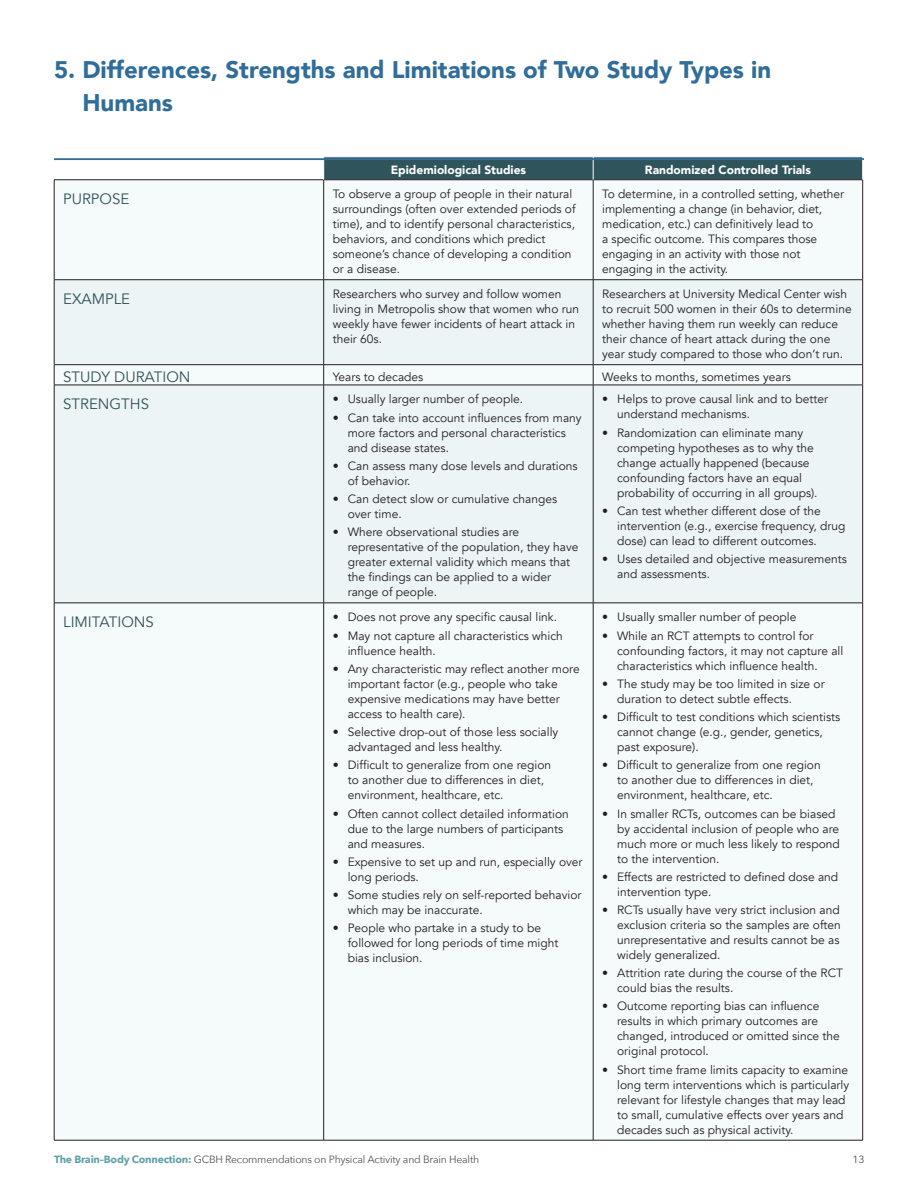
<style>
.page{position:relative;width:918px;height:1188px;background:#fff}
.page>*{position:absolute;margin:0;border:0;box-sizing:border-box;transform-origin:0 0}
.t1{font:900 24px/33px "Avenir";color:#306d99}
.t2{font:15px "Avenir";color:#2f545b}
.t3{font:12px/15px "Avenir";color:#231f20}
.t4{font:900 12px "Avenir";color:#fff}
.t5{font:10.5px "Avenir Next";letter-spacing:-.02em;color:#515351}
.s1{font-weight:700;color:#64a1ad}
</style>
<div class="page">
<svg style="left:55px;top:280px;width:807px;height:323px;background:#ebf3f4"></svg>
<hr style="left:54px;top:180px;width:270px;height:1px;background:#231f20">
<hr style="left:54px;top:180px;width:1px;height:100px;background:#231f20">
<hr style="left:324px;top:180px;width:269px;height:1px;background:#231f20">
<hr style="left:323px;top:180px;width:1px;height:100px;background:#231f20">
<hr style="left:593px;top:180px;width:270px;height:1px;background:#231f20">
<hr style="left:593px;top:180px;width:1px;height:100px;background:#231f20">
<hr style="left:862px;top:180px;width:1px;height:100px;background:#231f20">
<hr style="left:54px;top:279px;width:270px;height:1px;background:#231f20">
<hr style="left:54px;top:280px;width:1px;height:84px;background:#231f20">
<hr style="left:324px;top:279px;width:269px;height:1px;background:#231f20">
<hr style="left:323px;top:280px;width:1px;height:84px;background:#231f20">
<hr style="left:593px;top:279px;width:270px;height:1px;background:#231f20">
<hr style="left:593px;top:280px;width:1px;height:84px;background:#231f20">
<hr style="left:862px;top:280px;width:1px;height:84px;background:#231f20">
<hr style="left:54px;top:364px;width:270px;height:1px;background:#231f20">
<svg style="left:54px;top:365px;width:1px;height:20px"></svg>
<hr style="left:324px;top:364px;width:269px;height:1px;background:#231f20">
<svg style="left:323px;top:365px;width:1px;height:20px"></svg>
<hr style="left:593px;top:364px;width:270px;height:1px;background:#231f20">
<svg style="left:593px;top:365px;width:1px;height:20px"></svg>
<svg style="left:862px;top:365px;width:1px;height:20px"></svg>
<hr style="left:54px;top:385px;width:270px;height:1px;background:#231f20">
<hr style="left:54px;top:385px;width:1px;height:218px;background:#231f20">
<hr style="left:324px;top:385px;width:269px;height:1px;background:#231f20">
<hr style="left:323px;top:385px;width:1px;height:218px;background:#231f20">
<hr style="left:593px;top:385px;width:270px;height:1px;background:#231f20">
<hr style="left:593px;top:385px;width:1px;height:218px;background:#231f20">
<hr style="left:862px;top:385px;width:1px;height:218px;background:#231f20">
<hr style="left:54px;top:603px;width:1px;height:537px;background:#231f20">
<hr style="left:323px;top:603px;width:1px;height:537px;background:#231f20">
<hr style="left:593px;top:603px;width:1px;height:537px;background:#231f20">
<hr style="left:862px;top:603px;width:1px;height:537px;background:#231f20">
<hr style="left:54px;top:603px;width:270px;height:1px;background:#231f20">
<hr style="left:324px;top:603px;width:269px;height:1px;background:#231f20">
<hr style="left:593px;top:603px;width:270px;height:1px;background:#231f20">
<hr style="left:54px;top:1140px;width:270px;height:1px;background:#231f20">
<hr style="left:324px;top:1140px;width:269px;height:1px;background:#231f20">
<hr style="left:593px;top:1140px;width:270px;height:1px;background:#231f20">
<svg style="left:323px;top:157px;width:540px;height:23px;background:#33565d"></svg>
<hr style="left:54px;top:158px;width:810px;height:2px;background:#306d99">
<h1 class="t1" style="left:82px;top:53px;width:690px;text-indent:-28px">5. Differences, Strengths and Limitations of Two Study Types in<br>Humans</h1>
<p class="t4" style="left:391px;top:160px;width:137px">Epidemiological Studies</p>
<p class="t4" style="left:645px;top:160px;width:167px">Randomized Controlled Trials</p>
<p class="t2" style="left:63px;top:190px;width:68px">PURPOSE</p>
<p class="t3" style="left:333px;top:187px;width:244px">To observe a group of people in their natural surroundings (often over extended periods of time), and to identify personal characteristics, behaviors, and conditions which predict someone’s chance of developing a condition or a disease.</p>
<p class="t3" style="left:602px;top:187px;width:243px">To determine, in a controlled setting, whether implementing a change (in behavior, diet, medication, etc.) can definitively lead to<br>a specific outcome. This compares those engaging in an activity with those not engaging in the activity.</p>
<p class="t2" style="left:63px;top:290px;width:68px">EXAMPLE</p>
<p class="t3" style="left:333px;top:287px;width:248px">Researchers who survey and follow women living in Metropolis show that women who run weekly have fewer incidents of heart attack in their 60s.</p>
<p class="t3" style="left:602px;top:287px;width:251px">Researchers at University Medical Center wish to recruit 500 women in their 60s to determine whether having them run weekly can reduce their chance of heart attack during the one year study compared to those who don’t run.</p>
<p class="t2" style="left:63px;top:368px;width:129px">STUDY DURATION</p>
<p class="t3" style="left:333px;top:369px;width:92px">Years to decades</p>
<p class="t3" style="left:602px;top:369px;width:190px">Weeks to months, sometimes years</p>
<p class="t2" style="left:63px;top:395px;width:87px">STRENGTHS</p>
<p class="t3" style="left:333px;top:392px;width:192px">• Usually larger number of people.</p>
<p class="t3" style="left:348px;top:410px;width:236px;text-indent:-15px">• Can take into account influences from many more factors and personal characteristics and disease states.</p>
<p class="t3" style="left:348px;top:458px;width:232px;text-indent:-15px">• Can assess many dose levels and durations of behavior.</p>
<p class="t3" style="left:348px;top:492px;width:211px;text-indent:-15px">• Can detect slow or cumulative changes over time.</p>
<p class="t3" style="left:348px;top:525px;width:232px;text-indent:-15px">• Where observational studies are representative of the population, they have greater external validity which means that the findings can be applied to a wider range of people.</p>
<p class="t3" style="left:617px;top:392px;width:212px;text-indent:-15px">• Helps to prove causal link and to better understand mechanisms.</p>
<p class="t3" style="left:617px;top:425px;width:202px;text-indent:-15px">• Randomization can eliminate many competing hypotheses as to why the change actually happened (because confounding factors have an equal probability of occurring in all groups).</p>
<p class="t3" style="left:617px;top:503px;width:230px;text-indent:-15px">• Can test whether different dose of the intervention (e.g., exercise frequency, drug dose) can lead to different outcomes.</p>
<p class="t3" style="left:617px;top:552px;width:231px;text-indent:-15px">• Uses detailed and objective measurements and assessments.</p>
<p class="t2" style="left:63px;top:613px;width:92px">LIMITATIONS</p>
<p class="t3" style="left:333px;top:610px;width:226px">• Does not prove any specific causal link.</p>
<p class="t3" style="left:348px;top:628px;width:217px;text-indent:-15px">• May not capture all characteristics which influence health.</p>
<p class="t3" style="left:348px;top:661px;width:233px;text-indent:-15px">• Any characteristic may reflect another more important factor (e.g., people who take expensive medications may have better access to health care).</p>
<p class="t3" style="left:348px;top:725px;width:212px;text-indent:-15px">• Selective drop-out of those less socially advantaged and less healthy.</p>
<p class="t3" style="left:348px;top:758px;width:205px;text-indent:-15px">• Difficult to generalize from one region to another due to differences in diet, environment, healthcare, etc.</p>
<p class="t3" style="left:348px;top:806px;width:223px;text-indent:-15px">• Often cannot collect detailed information due to the large numbers of participants and measures.</p>
<p class="t3" style="left:348px;top:854px;width:236px;text-indent:-15px">• Expensive to set up and run, especially over long periods.</p>
<p class="t3" style="left:348px;top:888px;width:235px;text-indent:-15px">• Some studies rely on self-reported behavior which may be inaccurate.</p>
<p class="t3" style="left:348px;top:921px;width:212px;text-indent:-15px">• People who partake in a study to be followed for long periods of time might bias inclusion.</p>
<p class="t3" style="left:602px;top:610px;width:196px">• Usually smaller number of people</p>
<p class="t3" style="left:617px;top:628px;width:228px;text-indent:-15px">• While an RCT attempts to control for confounding factors, it may not capture all characteristics which influence health.</p>
<p class="t3" style="left:617px;top:676px;width:209px;text-indent:-15px">• The study may be too limited in size or duration to detect subtle effects.</p>
<p class="t3" style="left:617px;top:710px;width:225px;text-indent:-15px">• Difficult to test conditions which scientists cannot change (e.g., gender, genetics, past exposure).</p>
<p class="t3" style="left:617px;top:758px;width:205px;text-indent:-15px">• Difficult to generalize from one region to another due to differences in diet, environment, healthcare, etc.</p>
<p class="t3" style="left:617px;top:806px;width:224px;text-indent:-15px">• In smaller RCTs, outcomes can be biased by accidental inclusion of people who are much more or much less likely to respond to the intervention.</p>
<p class="t3" style="left:617px;top:869px;width:223px;text-indent:-15px">• Effects are restricted to defined dose and intervention type.</p>
<p class="t3" style="left:617px;top:903px;width:225px;text-align:justify;text-indent:-15px">• RCTs usually have very strict inclusion and exclusion criteria so the samples are often unrepresentative and results cannot be as widely generalized.</p>
<p class="t3" style="left:617px;top:966px;width:227px;text-indent:-15px">• Attrition rate during the course of the RCT could bias the results.</p>
<p class="t3" style="left:617px;top:999px;width:224px;text-indent:-15px">• Outcome reporting bias can influence results in which primary outcomes are changed, introduced or omitted since the original protocol.</p>
<p class="t3" style="left:617px;top:1062px;width:234px;text-indent:-15px">• Short time frame limits capacity to examine long term interventions which is particularly relevant for lifestyle changes that may lead to small, cumulative effects over years and decades such as physical activity.</p>
<p class="t5" style="left:54px;top:1150px;width:427px"><span class="s1">The Brain–Body Connection:</span> GCBH Recommendations on Physical Activity and Brain Health</p>
<p class="t5" style="left:853px;top:1150px;width:13px">13</p>
</div>
